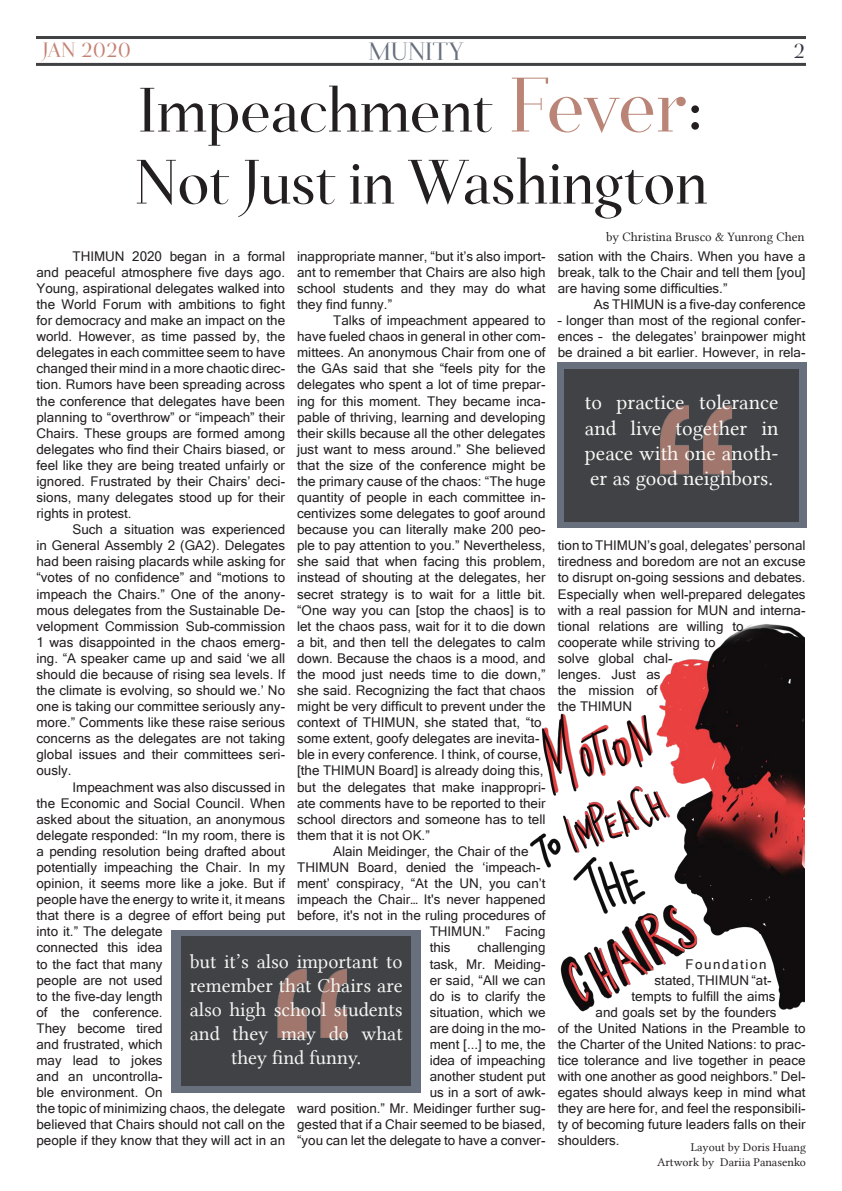
<style>
.page{position:relative;width:842px;height:1191px;background:#fff}
.page>*{position:absolute;margin:0;border:0;box-sizing:border-box;transform-origin:0 0}
.t1{font:60px/72px "Salinas Demo";color:#231f20}
.t2{font:24px "Salinas Demo";color:#68707e}
.t3{font:21px/25.2px "Lin Libertine";color:#f9f9f6;text-align:justify}
.t4{font:20px/24px "Lin Libertine";color:#f5f6f3;text-align:center}
.t5{font:20px "Salinas Demo";color:#c48274}
.t6{font:20px "Salinas Demo";color:#32333f}
.t7{font:13.4px/16.1px "Microsoft Sans Serif";color:#231f20;text-align:justify}
.t8{font:13.4px "Microsoft Sans Serif";letter-spacing:.115em;color:#231f20}
.t9{font:13px "Lin Libertine";color:#231f20}
.t10{font:12px/14.4px "Lin Libertine";color:#231f20;text-align:right}
.s1{font-size:74px;color:#ba8476}
</style>
<div class="page">
<img style="left:277px;top:624px;width:528px;height:469px">
<hr style="left:36px;top:36px;width:770px;height:3px;background:#404244">
<hr style="left:36px;top:63px;width:770px;height:3px;background:#404244">
<div style="left:557px;top:363px;width:249px;height:165px;background:#68707e"></div>
<div style="left:565px;top:369px;width:234px;height:153px;background:#414246"></div>
<img style="left:660px;top:405px;width:72px;height:70px">
<div style="left:171px;top:930px;width:250px;height:162px;background:#68707e"></div>
<div style="left:182px;top:936px;width:229px;height:149px;background:#414246"></div>
<img style="left:277px;top:968px;width:70px;height:70px">
<h3 class="t5" style="left:43px;top:39px;width:90px">JAN 2020</h3>
<h2 class="t2" style="left:368px;top:37px;width:97px">MUNITY</h2>
<h3 class="t6" style="left:794px;top:40px;width:13px">2</h3>
<h1 class="t1" style="left:135px;top:75px;width:574px">Impeachment <span class="s1">Fever</span>:<br>Not Just in Washington</h1>
<p class="t7" style="left:297px;top:248px;width:250px">inappropriate manner, “but it’s also import&shy;ant to remember that Chairs are also high school students and they may do what they find funny.”</p>
<p class="t7" style="left:297px;top:312px;width:250px;text-align:left;text-indent:36px">Talks of impeachment appeared to have fueled chaos in general in other com&shy;mittees. An anonymous Chair from one of the GAs said that she “feels pity for the delegates who spent a lot of time prepar&shy;ing for this moment. They became inca&shy;pable of thriving, learning and developing their skills because all the other delegates just want to mess around.” She believed that the size of the conference might be the primary cause of the chaos: “The huge quantity of people in each committee in&shy;centivizes some delegates to goof around because you can literally make 200 peo&shy;ple to pay attention to you.” Nevertheless, she said that when facing this problem, instead of shouting at the delegates, her secret strategy is to wait for a little bit. “One way you can [stop the chaos] is to let the chaos pass, wait for it to die down a bit, and then tell the delegates to calm down. Because the chaos is a mood, and the mood just needs time to die down,” she said. Recognizing the fact that chaos might be very difficult to prevent under the context of THIMUN, she stated that, “to some extent, goofy delegates are inevita&shy;ble in every conference. I think, of course, [the THIMUN Board] is already doing this, but the delegates that make inappropri&shy;ate comments have to be reported to their school directors and someone has to tell them that it is not OK.”</p>
<p class="t7" style="left:333px;top:843px;width:197px">Alain Meidinger, the Chair of the</p>
<p class="t7" style="left:297px;top:859px;width:245px">THIMUN Board, denied the ‘impeach-</p>
<p class="t7" style="left:297px;top:875px;width:250px">ment’ conspiracy, “At the UN, you can’t</p>
<p class="t7" style="left:297px;top:891px;width:250px">impeach the Chair… It's never happened</p>
<p class="t7" style="left:297px;top:907px;width:250px">before, it's not in the ruling procedures of</p>
<p class="t7" style="left:430px;top:923px;width:117px">THIMUN.” Facing</p>
<p class="t7" style="left:430px;top:939px;width:22px">this</p>
<p class="t7" style="left:36px;top:248px;width:250px;text-indent:36px">THIMUN 2020 began in a formal and peaceful atmosphere five days ago.<br>Young, aspirational delegates walked into the World Forum with ambitions to fight for democracy and make an impact on the world. However, as time passed by, the delegates in each committee seem to have changed their mind in a more chaotic direc&shy;tion. Rumors have been spreading across the conference that delegates have been planning to “overthrow” or “impeach” their Chairs. These groups are formed among delegates who find their Chairs biased, or feel like they are being treated unfairly or ignored. Frustrated by their Chairs’ deci&shy;sions, many delegates stood up for their rights in protest.</p>
<p class="t7" style="left:36px;top:521px;width:250px;text-indent:36px">Such a situation was experienced in General Assembly 2 (GA2). Delegates had been raising placards while asking for “votes of no confidence” and “motions to impeach the Chairs.” One of the anony&shy;mous delegates from the Sustainable De&shy;velopment Commission Sub-commission 1 was disappointed in the chaos emerg&shy;ing. “A speaker came up and said ‘we all should die because of rising sea levels. If the climate is evolving, so should we.’ No one is taking our committee seriously any&shy;more.” Comments like these raise serious concerns as the delegates are not taking global issues and their committees seri&shy;ously.</p>
<p class="t7" style="left:36px;top:778px;width:250px;text-align:left;text-indent:36px">Impeachment was also discussed in the Economic and Social Council. When asked about the situation, an anonymous delegate responded: “In my room, there is a pending resolution being drafted about potentially impeaching the Chair. In my opinion, it seems more like a joke. But if people have the energy to write it, it means that there is a degree of effort being put into it.” The delegate<br>connected this idea<br>to the fact that many<br>people are not used<br>to the five-day length<br>of the conference.<br>They become tired<br>and frustrated, which<br>may lead to jokes<br>and an uncontrolla-<br>ble environment. On<br>the topic of minimizing chaos, the delegate believed that Chairs should not call on the people if they know that they will act in an</p>
<p class="t7" style="left:297px;top:939px;width:250px;text-align:right">challenging<br>task, Mr. Meiding-<br>er said, “All we can<br>do is to clarify the<br>situation, which we<br>are doing in the mo-<br>ment [...] to me, the<br>idea of impeaching<br>another student put<br>us in a sort of awk-<br>ward position.” Mr. Meidinger further sug&shy;gested that if a Chair seemed to be biased, “you can let the delegate to have a conver-</p>
<h3 class="t4" style="left:190px;top:949px;width:214px">but it’s also important to remember that Chairs are also high school students and they may do what they find funny.</h3>
<p class="t9" style="left:606px;top:230px;width:200px">by Christina Brusco &amp; Yunrong Chen</p>
<p class="t7" style="left:558px;top:248px;width:249px">sation with the Chairs. When you have a break, talk to the Chair and tell them [you] are having some difficulties.”</p>
<p class="t7" style="left:594px;top:296px;width:213px">As THIMUN is a five-day conference</p>
<p class="t7" style="left:558px;top:312px;width:249px">– longer than most of the regional confer&shy;ences – the delegates’ brainpower might be drained a bit earlier. However, in rela-</p>
<h3 class="t3" style="left:585px;top:390px;width:195px">to practice tolerance and live together in peace with one anoth&shy;er as good neighbors.</h3>
<p class="t7" style="left:558px;top:537px;width:249px;text-align:left">tion to THIMUN’s goal, delegates’ personal tiredness and boredom are not an excuse to disrupt on-going sessions and debates.<br>Especially when well-prepared delegates with a real passion for MUN and interna&shy;tional relations are willing to cooperate while striving to<br>solve global chal-<br>lenges. Just as<br>the mission of<br>the THIMUN</p>
<p class="t8" style="left:685px;top:956px;width:82px">Foundation</p>
<p class="t7" style="left:654px;top:971px;width:118px">stated, THIMUN “at-</p>
<p class="t7" style="left:631px;top:988px;width:145px">tempts to fulfill the aims</p>
<p class="t7" style="left:595px;top:1004px;width:182px">and goals set by the founders</p>
<p class="t7" style="left:558px;top:1020px;width:249px">of the United Nations in the Preamble to</p>
<p class="t7" style="left:558px;top:1036px;width:249px">the Charter of the United Nations: to prac-</p>
<p class="t7" style="left:558px;top:1052px;width:249px">tice tolerance and live together in peace</p>
<p class="t7" style="left:558px;top:1068px;width:249px">with one another as good neighbors.” Del-</p>
<p class="t7" style="left:558px;top:1084px;width:249px">egates should always keep in mind what</p>
<p class="t7" style="left:558px;top:1100px;width:249px">they are here for, and feel the responsibili-</p>
<p class="t7" style="left:558px;top:1116px;width:249px">ty of becoming future leaders falls on their</p>
<p class="t7" style="left:558px;top:1132px;width:63px">shoulders.</p>
<p class="t10" style="left:657px;top:1140px;width:150px">Layout by Doris Huang<br>Artwork by Dariia Panasenko</p>
</div>
